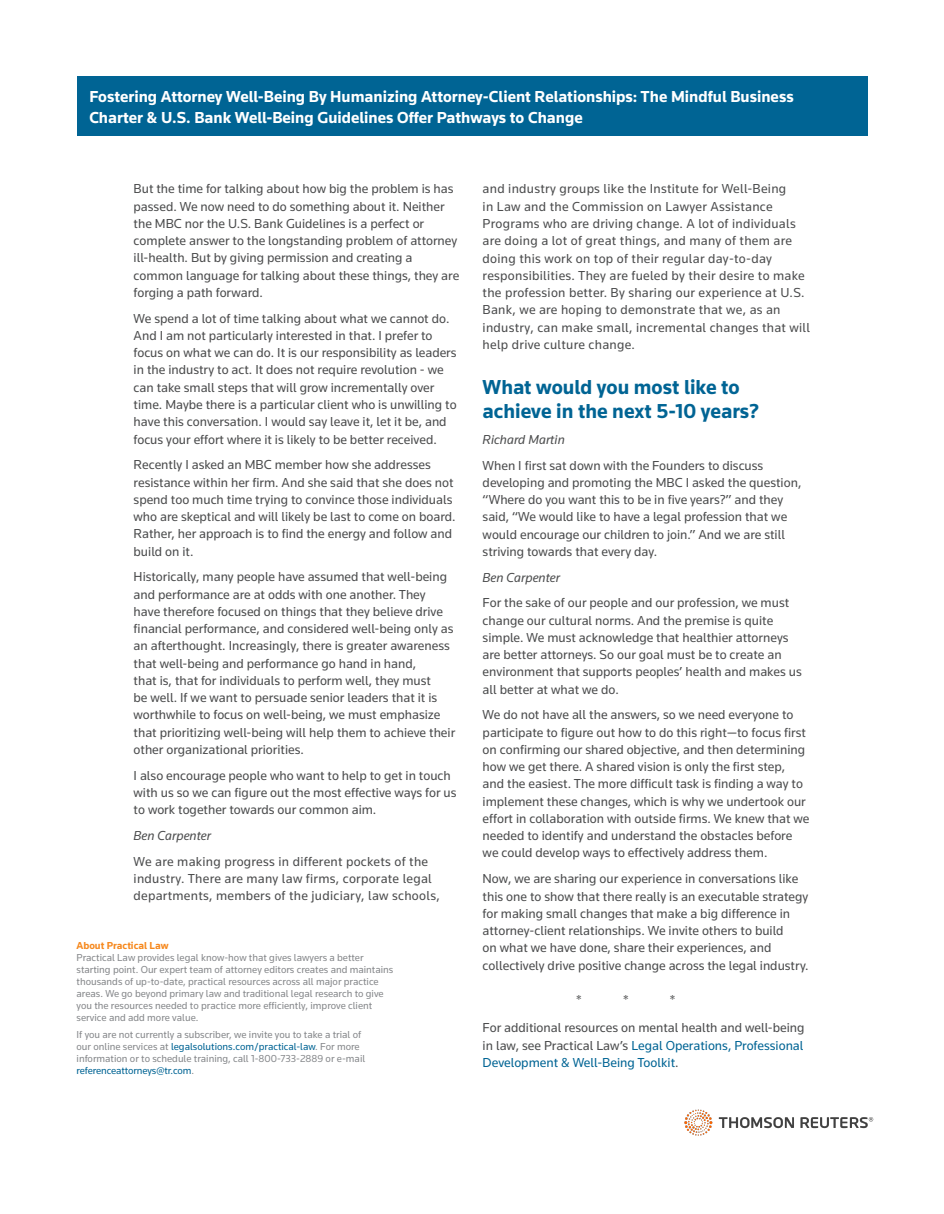
<style>
.page{position:relative;width:944px;height:1214px;background:#fff}
.page>*{position:absolute;margin:0;border:0;box-sizing:border-box;transform-origin:0 0}
.t1{font:700 21px/24px "Knowledge";color:#006494}
.t2{font:700 16.5px/21px "Knowledge";color:#fff}
.t3{font:13.5px/17.2px "Knowledge";color:#4b4c4d}
.t4{font:13.5px/17.2px "Knowledge";letter-spacing:.02em;color:#4b4c4d}
.t5{font:13.5px/17.2px "Knowledge";color:#006494}
.t6{font:italic 13.5px "Knowledge";color:#4b4c4d}
.t7{font:10.5px/12px "Knowledge";color:#86888b}
.t8{font:700 10.5px "Knowledge";color:#f6891f}
.s1{color:#006494}
.s2{color:#4b4c4d}
</style>
<div class="page">
<div style="left:77px;top:77px;width:790px;height:59px;background:#006494"></div>
<img style="left:684px;top:1109px;width:190px;height:27px">
<p class="t2" style="left:89px;top:86px;width:706px">Fostering Attorney Well-Being By Humanizing Attorney-Client Relationships: The Mindful Business<br>Charter &amp; U.S. Bank Well-Being Guidelines Offer Pathways to Change</p>
<p class="t3" style="left:134px;top:180px;width:327px">But the time for talking about how big the problem is has passed. We now need to do something about it. Neither the MBC nor the U.S. Bank Guidelines is a perfect or complete answer to the longstanding problem of attorney ill-health. But by giving permission and creating a common language for talking about these things, they are forging a path forward.</p>
<p class="t3" style="left:134px;top:309px;width:324px">We spend a lot of time talking about what we cannot do.<br>And I am not particularly interested in that. I prefer to focus on what we can do. It is our responsibility as leaders in the industry to act. It does not require revolution - we can take small steps that will grow incrementally over time. Maybe there is a particular client who is unwilling to have this conversation. I would say leave it, let it be, and focus your effort where it is likely to be better received.</p>
<p class="t3" style="left:134px;top:456px;width:323px">Recently I asked an MBC member how she addresses resistance within her firm. And she said that she does not spend too much time trying to convince those individuals who are skeptical and will likely be last to come on board.<br>Rather, her approach is to find the energy and follow and build on it.</p>
<p class="t3" style="left:134px;top:568px;width:323px">Historically, many people have assumed that well-being and performance are at odds with one another. They have therefore focused on things that they believe drive financial performance, and considered well-being only as an afterthought. Increasingly, there is greater awareness that well-being and performance go hand in hand,<br>that is, that for individuals to perform well, they must<br>be well. If we want to persuade senior leaders that it is worthwhile to focus on well-being, we must emphasize that prioritizing well-being will help them to achieve their other organizational priorities.</p>
<p class="t3" style="left:134px;top:766px;width:324px">I also encourage people who want to help to get in touch with us so we can figure out the most effective ways for us to work together towards our common aim.</p>
<p class="t6" style="left:134px;top:827px;width:79px">Ben Carpenter</p>
<p class="t4" style="left:134px;top:852px;width:308px">We are making progress in different pockets of the industry. There are many law firms, corporate legal departments, members of the judiciary, law schools,</p>
<p class="t8" style="left:77px;top:939px;width:93px">About Practical Law</p>
<p class="t7" style="left:77px;top:951px;width:318px">Practical Law provides legal know-how that gives lawyers a better starting point. Our expert team of attorney editors creates and maintains thousands of up-to-date, practical resources across all major practice areas. We go beyond primary law and traditional legal research to give you the resources needed to practice more efficiently, improve client service and add more value.</p>
<p class="t7" style="left:77px;top:1028px;width:290px">If you are not currently a subscriber, we invite you to take a trial of our online services at <span class="s1">legalsolutions.com/practical-law</span>. For more information or to schedule training, call 1-800-733-2889 or e-mail <span class="s1">referenceattorneys@tr.com</span>.</p>
<p class="t4" style="left:482px;top:180px;width:329px">and industry groups like the Institute for Well-Being<br>in Law and the Commission on Lawyer Assistance Programs who are driving change. A lot of individuals are doing a lot of great things, and many of them are doing this work on top of their regular day-to-day responsibilities. They are fueled by their desire to make the profession better. By sharing our experience at U.S.<br>Bank, we are hoping to demonstrate that we, as an industry, can make small, incremental changes that will help drive culture change.</p>
<h1 class="t1" style="left:482px;top:374px;width:278px">What would you most like to achieve in the next 5-10 years?</h1>
<p class="t6" style="left:482px;top:431px;width:84px">Richard Martin</p>
<p class="t3" style="left:482px;top:456px;width:320px">When I first sat down with the Founders to discuss developing and promoting the MBC I asked the question, “Where do you want this to be in five years?” and they said, “We would like to have a legal profession that we would encourage our children to join.” And we are still striving towards that every day.</p>
<p class="t6" style="left:482px;top:569px;width:79px">Ben Carpenter</p>
<p class="t3" style="left:482px;top:594px;width:321px">For the sake of our people and our profession, we must change our cultural norms. And the premise is quite simple. We must acknowledge that healthier attorneys are better attorneys. So our goal must be to create an environment that supports peoples’ health and makes us all better at what we do.</p>
<p class="t3" style="left:482px;top:706px;width:328px">We do not have all the answers, so we need everyone to participate to figure out how to do this right—to focus first on confirming our shared objective, and then determining how we get there. A shared vision is only the first step, and the easiest. The more difficult task is finding a way to implement these changes, which is why we undertook our effort in collaboration with outside firms. We knew that we needed to identify and understand the obstacles before we could develop ways to effectively address them.</p>
<p class="t3" style="left:482px;top:870px;width:327px">Now, we are sharing our experience in conversations like this one to show that there really is an executable strategy for making small changes that make a big difference in attorney-client relationships. We invite others to build<br>on what we have done, share their experiences, and collectively drive positive change across the legal industry.</p>
<p class="t3" style="left:576px;top:990px;width:7px">*</p>
<p class="t3" style="left:623px;top:990px;width:7px">*</p>
<p class="t3" style="left:482px;top:984px;width:323px;line-height:28.8px;text-indent:187px">*<br>For additional resources on mental health and well-being</p>
<p class="t5" style="left:482px;top:1036px;width:322px"><span class="s2">in law, see Practical Law’s</span> Legal Operations, Professional<br>Development &amp; Well-Being Toolkit<span class="s2">.</span></p>
</div>
